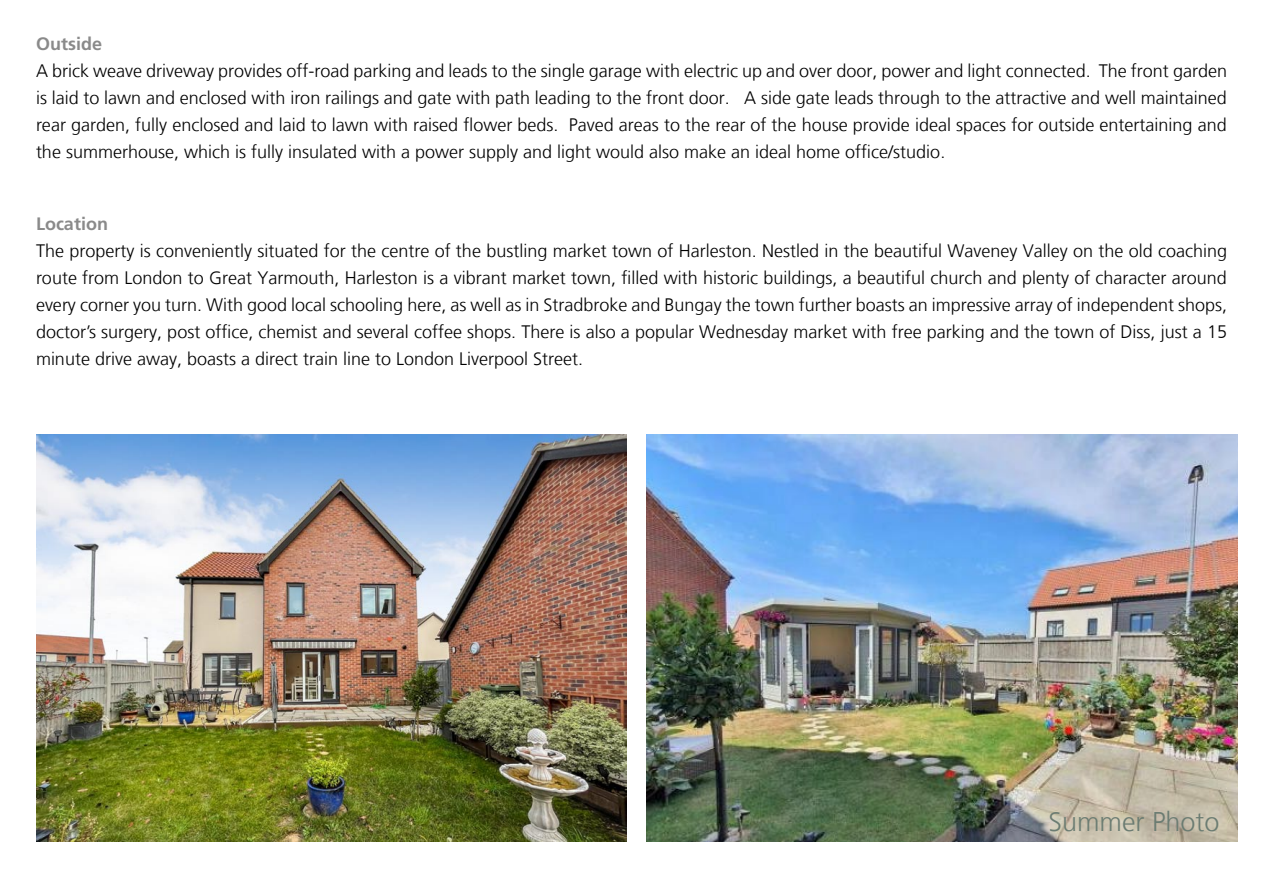
<style>
.page{position:relative;width:1263px;height:893px;background:#fff}
.page>*{position:absolute;margin:0;border:0;box-sizing:border-box;transform-origin:0 0}
.t1{font:300 27px "Frutiger LT";color:#6b7c72}
.t2{font:300 18px/27px "Frutiger LT";color:#000;text-align:justify}
.t3{font:700 18px "Frutiger LT Std";color:#8a8a8a}
</style>
<div class="page">
<img style="left:36px;top:435px;width:591px;height:406px">
<img style="left:646px;top:435px;width:591px;height:406px">
<p class="t3" style="left:36px;top:33px;width:68px">Outside</p>
<p class="t2" style="left:36px;top:57px;width:1192px">A brick weave driveway provides off-road parking and leads to the single garage with electric up and over door, power and light connected. The front garden is laid to lawn and enclosed with iron railings and gate with path leading to the front door. A side gate leads through to the attractive and well maintained rear garden, fully enclosed and laid to lawn with raised flower beds. Paved areas to the rear of the house provide ideal spaces for outside entertaining and the summerhouse, which is fully insulated with a power supply and light would also make an ideal home office/studio.</p>
<p class="t3" style="left:36px;top:213px;width:73px">Location</p>
<p class="t2" style="left:36px;top:237px;width:1192px">The property is conveniently situated for the centre of the bustling market town of Harleston. Nestled in the beautiful Waveney Valley on the old coaching route from London to Great Yarmouth, Harleston is a vibrant market town, filled with historic buildings, a beautiful church and plenty of character around every corner you turn. With good local schooling here, as well as in Stradbroke and Bungay the town further boasts an impressive array of independent shops, doctor’s surgery, post office, chemist and several coffee shops. There is also a popular Wednesday market with free parking and the town of Diss, just a 15 minute drive away, boasts a direct train line to London Liverpool Street.</p>
<p class="t1" style="left:1048px;top:807px;width:173px">Summer Photo</p>
</div>
